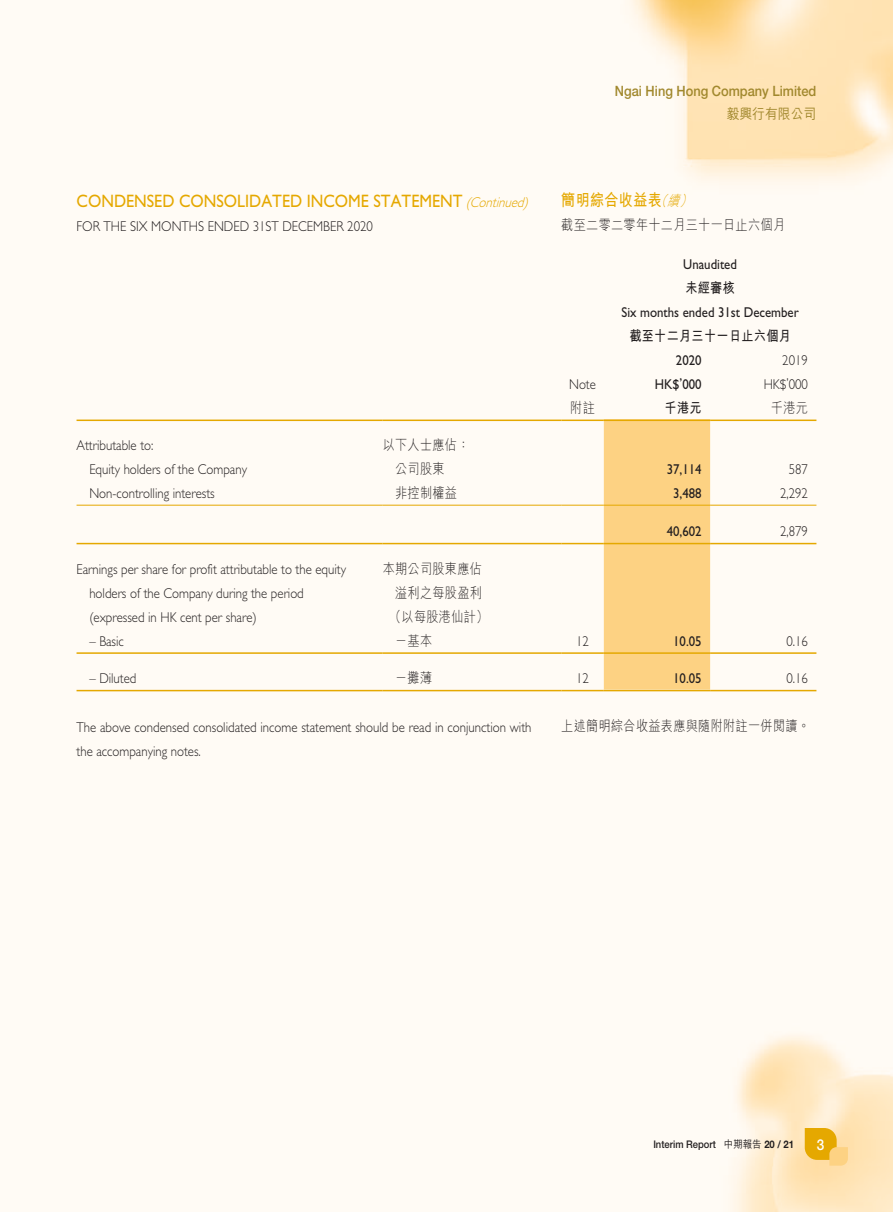
<style>
.page{position:relative;width:893px;height:1212px;background:#fff}
.page>*{position:absolute;margin:0;border:0;box-sizing:border-box;transform-origin:0 0}
._3__標題{font:18px "Gill Sans Std";color:#e5a800;scale:.9 1}
._8__標題-_C{font:700 16.5px "M Hei HK";letter-spacing:.03em;color:#e5a800;scale:.85 1}
.t1{font:500 15px "Helvetica Neue LT Std";color:#fff;scale:.9 1}
._1__內文{font:300 14.25px/24px "Gill Sans Std";color:#231f20;scale:.9 1}
._6__內文-_C{font:300 14.25px "M Hei HK";letter-spacing:.03em;color:#231f20;scale:.85 1}
._1__內文-2{font:14.25px "Gill Sans Std";color:#231f20;scale:.9 1}
.t2{font:500 14.25px "Helvetica Neue LT Std";color:#a1882d;scale:.9 1}
._6__內文-_C-2{font:700 14.25px "M Hei HK";letter-spacing:.03em;color:#231f20;scale:.85 1}
.t3{font:500 14.25px "M Hei HK";color:#a1882d;scale:.9 1}
.t4{font:500 10.5px "Helvetica Neue LT Std";color:#231f20;scale:.9 1}
.s1{font-weight:300;font-style:italic;font-size:14.25px}
.s2{font-family:"M Hei HK"}
.s3{font-weight:700}
</style>
<div class="page">
<img style="left:76px;top:0;width:817px;height:1212px">
<svg style="left:805px;top:1128px;width:43px;height:37px;background:#f0be46"></svg>
<div style="left:604px;top:421px;width:106px;height:268px;background:#fdd283"></div>
<hr style="left:77px;top:419px;width:306px;height:2px;background:#e5a800">
<hr style="left:383px;top:419px;width:178px;height:2px;background:#e5a800">
<hr style="left:561px;top:419px;width:43px;height:2px;background:#e5a800">
<hr style="left:604px;top:419px;width:106px;height:2px;background:#e5a800">
<hr style="left:710px;top:419px;width:106px;height:2px;background:#e5a800">
<hr style="left:77px;top:505px;width:306px;height:1px;background:#e5a800">
<hr style="left:383px;top:505px;width:178px;height:1px;background:#e5a800">
<hr style="left:561px;top:505px;width:43px;height:1px;background:#e5a800">
<hr style="left:604px;top:505px;width:106px;height:1px;background:#e5a800">
<hr style="left:710px;top:505px;width:106px;height:1px;background:#e5a800">
<hr style="left:77px;top:543px;width:306px;height:1px;background:#e5a800">
<hr style="left:383px;top:543px;width:178px;height:1px;background:#e5a800">
<hr style="left:561px;top:543px;width:43px;height:1px;background:#e5a800">
<hr style="left:604px;top:543px;width:106px;height:1px;background:#e5a800">
<hr style="left:710px;top:543px;width:106px;height:1px;background:#e5a800">
<hr style="left:77px;top:652px;width:306px;height:2px;background:#e5a800">
<hr style="left:383px;top:652px;width:178px;height:2px;background:#e5a800">
<hr style="left:561px;top:652px;width:43px;height:2px;background:#e5a800">
<hr style="left:604px;top:652px;width:106px;height:2px;background:#e5a800">
<hr style="left:710px;top:652px;width:106px;height:2px;background:#e5a800">
<hr style="left:77px;top:690px;width:306px;height:1px;background:#e5a800">
<hr style="left:383px;top:690px;width:178px;height:1px;background:#e5a800">
<hr style="left:561px;top:690px;width:43px;height:1px;background:#e5a800">
<hr style="left:604px;top:690px;width:106px;height:1px;background:#e5a800">
<hr style="left:710px;top:690px;width:106px;height:1px;background:#e5a800">
<p class="_3__標題" style="left:77px;top:191px;width:508px">CONDENSED CONSOLIDATED INCOME STATEMENT <span class="s1">(Continued)</span></p>
<p class="_1__內文" style="left:77px;top:215px;width:331px">FOR THE SIX MONTHS ENDED 31ST DECEMBER 2020</p>
<p class="t2" style="left:615px;top:82px;width:225px">Ngai Hing Hong Company Limited</p>
<p class="t3" style="left:727px;top:104px;width:101px">毅興行有限公司</p>
<p class="_8__標題-_C" style="left:561px;top:188px;width:159px">簡明綜合收益表<span class="s1">（續）</span></p>
<p class="_6__內文-_C" style="left:561px;top:218px;width:265px">截至二零二零年十二月三十一日止六個月</p>
<p class="_1__內文-2" style="left:683px;top:256px;width:61px">Unaudited</p>
<p class="_6__內文-_C-2" style="left:685px;top:277px;width:60px">未經審核</p>
<p class="_1__內文-2" style="left:621px;top:304px;width:198px">Six months ended 31st December</p>
<p class="_6__內文-_C-2" style="left:629px;top:325px;width:192px">截至十二月三十一日止六個月</p>
<p class="_1__內文-2" style="left:676px;top:352px;width:30px">2020</p>
<p class="_1__內文" style="left:782px;top:348px;width:30px">2019</p>
<p class="_1__內文" style="left:569px;top:372px;width:31px">Note</p>
<p class="_1__內文-2" style="left:655px;top:376px;width:53px">HK$’000</p>
<p class="_1__內文" style="left:764px;top:372px;width:51px">HK$’000</p>
<p class="_6__內文-_C" style="left:570px;top:400px;width:30px">附註</p>
<p class="_6__內文-_C-2" style="left:665px;top:397px;width:45px">千港元</p>
<p class="_6__內文-_C" style="left:771px;top:400px;width:45px">千港元</p>
<p class="_1__內文" style="left:77px;top:434px;width:87px">Attributable to:</p>
<p class="_6__內文-_C" style="left:383px;top:438px;width:104px">以下人士應佔：</p>
<p class="_1__內文" style="left:89px;top:458px;width:177px">Equity holders of the Company</p>
<p class="_6__內文-_C" style="left:395px;top:462px;width:60px">公司股東</p>
<p class="_1__內文-2" style="left:667px;top:461px;width:40px">37,114</p>
<p class="_1__內文" style="left:789px;top:458px;width:23px">587</p>
<p class="_1__內文" style="left:89px;top:482px;width:141px">Non-controlling interests</p>
<p class="_6__內文-_C" style="left:395px;top:486px;width:74px">非控制權益</p>
<p class="_1__內文-2" style="left:673px;top:485px;width:33px">3,488</p>
<p class="_1__內文" style="left:780px;top:482px;width:33px">2,292</p>
<p class="_1__內文-2" style="left:667px;top:523px;width:40px">40,602</p>
<p class="_1__內文" style="left:780px;top:520px;width:33px">2,879</p>
<p class="_1__內文" style="left:77px;top:557px;width:301px">Earnings per share for profit attributable to the equity</p>
<p class="_1__內文" style="left:89px;top:581px;width:240px">holders of the Company during the period</p>
<p class="_1__內文" style="left:89px;top:605px;width:188px">(expressed in HK cent per share)</p>
<p class="_6__內文-_C" style="left:383px;top:561px;width:118px">本期公司股東應佔</p>
<p class="_6__內文-_C" style="left:395px;top:585px;width:104px">溢利之每股盈利</p>
<p class="_6__內文-_C" style="left:389px;top:609px;width:118px">（以每股港仙計）</p>
<p class="_1__內文" style="left:89px;top:629px;width:40px">– Basic</p>
<p class="_6__內文-_C" style="left:395px;top:633px;width:45px">－基本</p>
<p class="_1__內文" style="left:576px;top:629px;width:16px">12</p>
<p class="_1__內文-2" style="left:673px;top:633px;width:33px">10.05</p>
<p class="_1__內文" style="left:786px;top:629px;width:25px">0.16</p>
<p class="_1__內文" style="left:89px;top:667px;width:54px">– Diluted</p>
<p class="_6__內文-_C" style="left:395px;top:671px;width:45px">－攤薄</p>
<p class="_1__內文" style="left:576px;top:667px;width:16px">12</p>
<p class="_1__內文-2" style="left:673px;top:670px;width:33px">10.05</p>
<p class="_1__內文" style="left:786px;top:667px;width:25px">0.16</p>
<p class="_1__內文" style="left:77px;top:716px;width:507px">The above condensed consolidated income statement should be read in conjunction with the accompanying notes.</p>
<p class="_6__內文-_C" style="left:561px;top:719px;width:294px">上述簡明綜合收益表應與隨附附註一併閱讀。</p>
<p class="t4" style="left:653px;top:1138px;width:158px">Interim Report <span class="s2">中期報告</span> <span class="s3">20 / 21</span></p>
<p class="t1" style="left:817px;top:1135px;width:10px">3</p>
</div>
